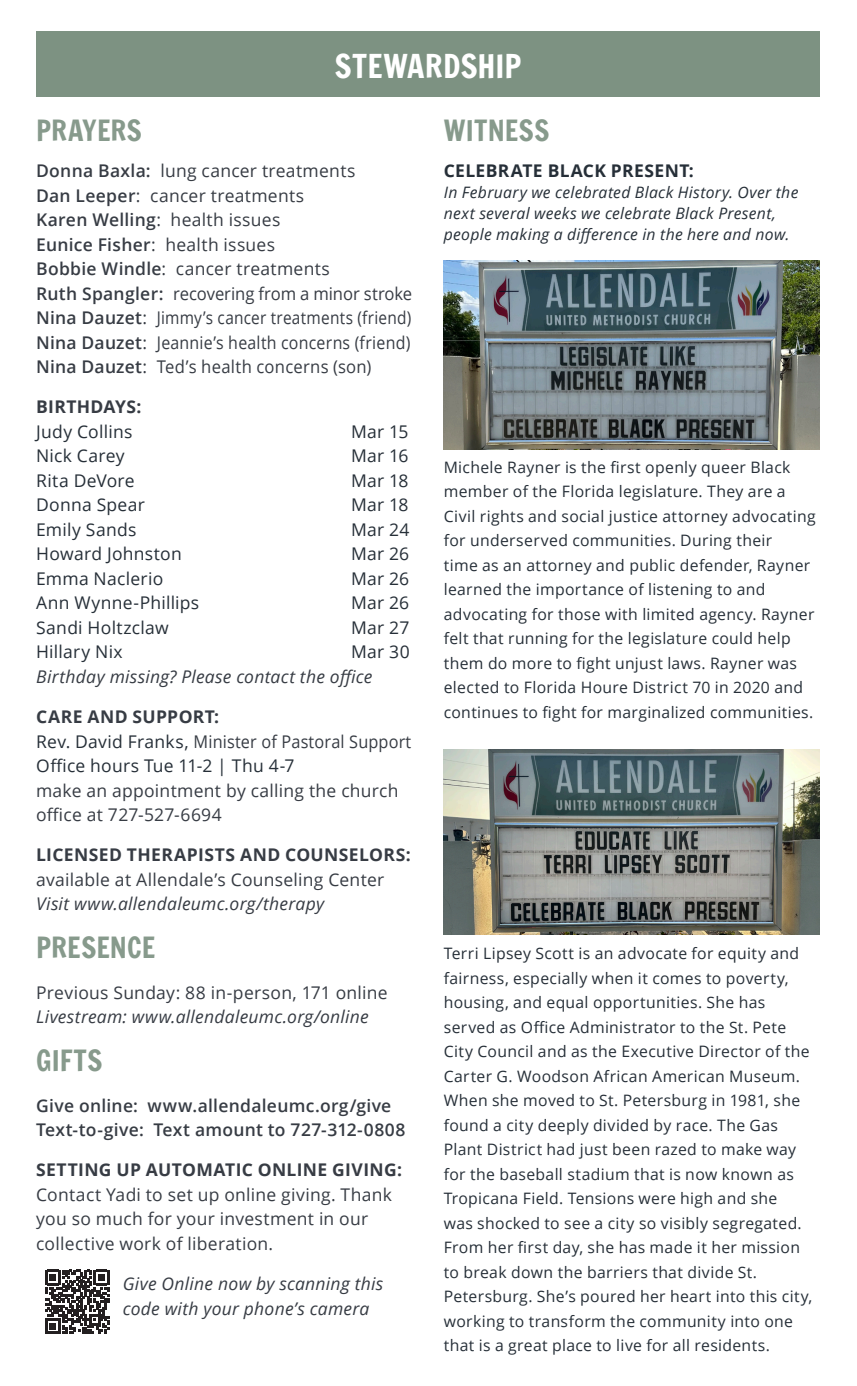
<style>
.page{position:relative;width:857px;height:1386px;background:#fff}
.page>*{position:absolute;margin:0;border:0;box-sizing:border-box;transform-origin:0 0}
.t1{font:31.5px "Francois One";letter-spacing:.005em;color:#fff}
.t2{font:28px "Francois One";letter-spacing:.01em;color:#879a8c}
.t3{font:17.5px/24.5px "Open Sans";letter-spacing:.015em;color:#373c44}
.t4{font:17.5px/24.5px "Open Sans";letter-spacing:.015em;color:#262f38}
.t5{font:italic 17.5px/24.5px "Open Sans";letter-spacing:.015em;color:#373c44}
.t6{font:700 17.5px "Open Sans";letter-spacing:.02em;color:#373c44}
.t7{font:600 17.5px/24.5px "Open Sans";letter-spacing:.015em;color:#373c44}
.t8{font:700 17.5px "Open Sans";letter-spacing:.025em;color:#262f38}
.t9{font:15.75px/24.5px "Open Sans";letter-spacing:.02em;color:#262f38}
.t10{font:italic 15.75px/21px "Open Sans";letter-spacing:.02em;color:#262f38}
.s1{font-weight:600}
.s2{font-weight:700;color:#373c44}
.s3{color:#373c44}
</style>
<div class="page">
<div style="left:36px;top:32px;width:784px;height:65px;background:#7d9282"></div>
<svg style="left:45px;top:1270px;width:64px;height:64px"></svg>
<img style="left:444px;top:261px;width:376px;height:189px">
<img style="left:444px;top:749px;width:376px;height:185px">
<h1 class="t1" style="left:335px;top:49px;width:188px">STEWARDSHIP</h1>
<h2 class="t2" style="left:36px;top:115px;width:107px">PRAYERS</h2>
<p class="t3" style="left:36px;top:158px;width:378px"><span class="s1">Donna Baxla:</span> lung cancer treatments<br><span class="s1">Dan Leeper</span>: cancer treatments<br><span class="s1">Karen Welling</span>: health issues<br><span class="s1">Eunice Fisher</span>: health issues<br><span class="s1">Bobbie Windle</span>: cancer treatments<br><span class="s1">Ruth Spangler:</span> recovering from a minor stroke <span class="s1">Nina Dauzet</span>: Jimmy’s cancer treatments (friend)<br><span class="s1">Nina Dauzet</span>: Jeannie’s health concerns (friend)<br><span class="s1">Nina Dauzet</span>: Ted’s health concerns (son)</p>
<p class="t6" style="left:36px;top:395px;width:107px">BIRTHDAYS:</p>
<p class="t4" style="left:36px;top:419px;width:98px">Judy Collins</p>
<p class="t4" style="left:351px;top:419px;width:59px">Mar 15</p>
<p class="t4" style="left:36px;top:443px;width:90px">Nick Carey</p>
<p class="t4" style="left:351px;top:443px;width:59px">Mar 16</p>
<p class="t4" style="left:36px;top:468px;width:100px">Rita DeVore</p>
<p class="t4" style="left:351px;top:468px;width:59px">Mar 18</p>
<p class="t4" style="left:36px;top:492px;width:110px">Donna Spear</p>
<p class="t4" style="left:351px;top:492px;width:59px">Mar 18</p>
<p class="t4" style="left:36px;top:517px;width:102px">Emily Sands</p>
<p class="t4" style="left:351px;top:517px;width:60px">Mar 24</p>
<p class="t4" style="left:36px;top:541px;width:147px">Howard Johnston</p>
<p class="t4" style="left:351px;top:541px;width:60px">Mar 26</p>
<p class="t4" style="left:36px;top:566px;width:129px">Emma Naclerio</p>
<p class="t4" style="left:351px;top:566px;width:60px">Mar 26</p>
<p class="t4" style="left:36px;top:590px;width:165px">Ann Wynne-Phillips</p>
<p class="t4" style="left:351px;top:590px;width:60px">Mar 26</p>
<p class="t4" style="left:36px;top:615px;width:134px">Sandi Holtzclaw</p>
<p class="t4" style="left:351px;top:615px;width:60px">Mar 27</p>
<p class="t4" style="left:36px;top:639px;width:88px">Hillary Nix</p>
<p class="t4" style="left:351px;top:639px;width:60px">Mar 30</p>
<p class="t5" style="left:36px;top:664px;width:338px">Birthday missing? Please contact the office</p>
<p class="t4" style="left:36px;top:704px;width:377px"><span class="s2">CARE AND SUPPORT:<br></span>Rev. David Franks, <span class="s3">Minister of Pastoral Support<br></span>Office hours Tue 11-2 | Thu 4-7</p>
<p class="t3" style="left:36px;top:778px;width:364px">make an appointment by calling the church office at 727-527-6694</p>
<p class="t6" style="left:36px;top:843px;width:376px">LICENSED THERAPISTS AND COUNSELORS:</p>
<p class="t3" style="left:36px;top:867px;width:350px">available at Allendale’s Counseling Center</p>
<p class="t5" style="left:36px;top:891px;width:289px">Visit www.allendaleumc.org/therapy</p>
<h2 class="t2" style="left:36px;top:932px;width:121px">PRESENCE</h2>
<p class="t3" style="left:36px;top:980px;width:353px">Previous Sunday: 88 in-person, 171 online</p>
<p class="t5" style="left:36px;top:1004px;width:334px">Livestream: www.allendaleumc.org/online</p>
<h2 class="t2" style="left:36px;top:1045px;width:68px">GIFTS</h2>
<p class="t7" style="left:36px;top:1093px;width:371px">Give online: www.allendaleumc.org/give<br>Text-to-give: Text amount to 727-312-0808</p>
<p class="t6" style="left:36px;top:1158px;width:367px">SETTING UP AUTOMATIC ONLINE GIVING:</p>
<p class="t3" style="left:36px;top:1182px;width:357px">Contact Yadi to set up online giving. Thank you so much for your investment in our collective work of liberation.</p>
<p class="t5" style="left:123px;top:1271px;width:262px">Give Online now by scanning this code with your phone’s camera</p>
<h2 class="t2" style="left:444px;top:115px;width:107px">WITNESS</h2>
<p class="t8" style="left:444px;top:158px;width:251px">CELEBRATE BLACK PRESENT:</p>
<p class="t10" style="left:444px;top:181px;width:356px">In February we celebrated Black History. Over the next several weeks we celebrate Black Present, people making a difference in the here and now.</p>
<p class="t9" style="left:444px;top:454px;width:373px">Michele Rayner is the first openly queer Black member of the Florida legislature. They are a Civil rights and social justice attorney advocating for underserved communities. During their<br>time as an attorney and public defender, Rayner learned the importance of listening to and advocating for those with limited agency. Rayner felt that running for the legislature could help them do more to fight unjust laws. Rayner was elected to Florida Houre District 70 in 2020 and continues to fight for marginalized communities.</p>
<p class="t9" style="left:444px;top:941px;width:370px">Terri Lipsey Scott is an advocate for equity and fairness, especially when it comes to poverty, housing, and equal opportunities. She has served as Office Administrator to the St. Pete City Council and as the Executive Director of the Carter G. Woodson African American Museum.<br>When she moved to St. Petersburg in 1981, she found a city deeply divided by race. The Gas Plant District had just been razed to make way for the baseball stadium that is now known as Tropicana Field. Tensions were high and she<br>was shocked to see a city so visibly segregated.<br>From her first day, she has made it her mission to break down the barriers that divide St.<br>Petersburg. She’s poured her heart into this city, working to transform the community into one that is a great place to live for all residents.</p>
</div>
